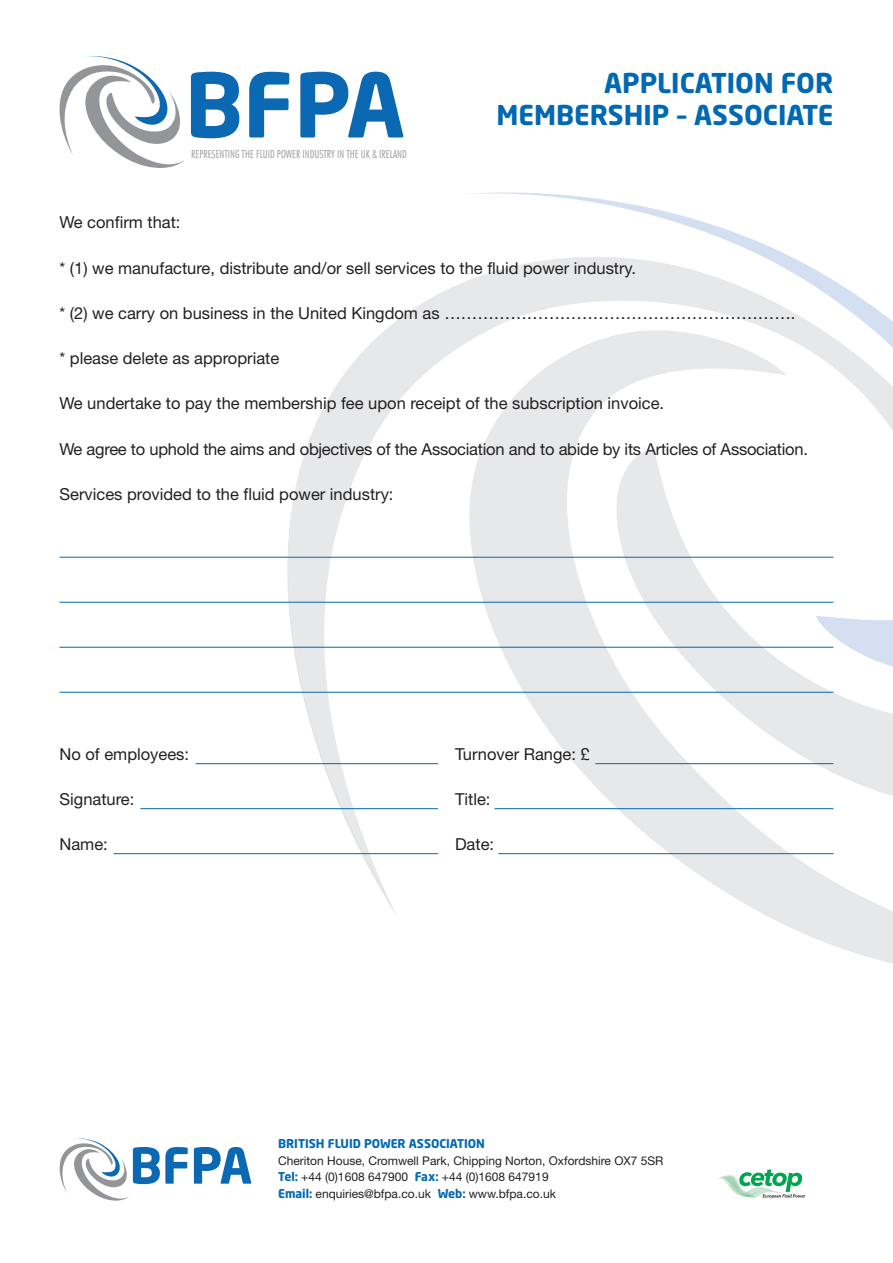
<style>
.page{position:relative;width:893px;height:1263px;background:#fff}
.page>*{position:absolute;margin:0;border:0;box-sizing:border-box;transform-origin:0 0}
.t1{font:700 27px/32.4px "Neo Sans";color:#0168b3;text-align:right}
.t2{font:16.5px "Helvetica Neue";color:#231f20}
.t3{font:12px/16.5px "Helvetica Neue";color:#231f20}
.t4{font:700 12px "Neo Sans";color:#0168b3}
.t5{font:300 condensed 11.25px "Futura BT";color:#939598}
.s1{font-family:"Neo Sans";font-weight:700;color:#0168b3}
</style>
<div class="page">
<svg style="left:469px;top:193px;width:285px;height:47px"></svg>
<svg style="left:287px;top:240px;width:606px;height:648px"></svg>
<svg style="left:468px;top:327px;width:425px;height:637px"></svg>
<svg style="left:616px;top:423px;width:277px;height:392px"></svg>
<hr style="left:60px;top:557px;width:773px;height:1px;background:#0168b3">
<hr style="left:60px;top:602px;width:773px;height:1px;background:#0168b3">
<hr style="left:60px;top:647px;width:773px;height:1px;background:#0168b3">
<hr style="left:60px;top:692px;width:773px;height:1px;background:#0168b3">
<hr style="left:196px;top:763px;width:242px;height:1px;background:#0168b3">
<hr style="left:140px;top:808px;width:298px;height:1px;background:#0168b3">
<hr style="left:114px;top:853px;width:324px;height:1px;background:#0168b3">
<hr style="left:595px;top:763px;width:238px;height:1px;background:#0168b3">
<hr style="left:495px;top:808px;width:338px;height:1px;background:#0168b3">
<hr style="left:498px;top:853px;width:335px;height:1px;background:#0168b3">
<svg style="left:60px;top:56px;width:124px;height:112px"></svg>
<svg style="left:191px;top:72px;width:48px;height:66px"></svg>
<svg style="left:249px;top:72px;width:40px;height:66px"></svg>
<svg style="left:300px;top:72px;width:103px;height:66px"></svg>
<div style="left:408px;top:428px;width:73px;height:7px;background:#fff"></div>
<svg style="left:60px;top:1138px;width:128px;height:62px"></svg>
<svg style="left:194px;top:1147px;width:57px;height:37px"></svg>
<svg style="left:718px;top:1169px;width:87px;height:29px"></svg>
<p class="t5" style="left:191px;top:149px;width:217px">REPRESENTING THE FLUID POWER INDUSTRY IN THE UK &amp; IRELAND</p>
<h1 class="t1" style="left:496px;top:69px;width:339px">APPLICATION FOR<br>MEMBERSHIP – ASSOCIATE</h1>
<p class="t2" style="left:60px;top:213px;width:123px">We confirm that:</p>
<p class="t2" style="left:60px;top:258px;width:578px">* (1) we manufacture, distribute and/or sell services to the fluid power industry.</p>
<p class="t2" style="left:60px;top:303px;width:737px">* (2) we carry on business in the United Kingdom as ……………………………………………………….</p>
<p class="t2" style="left:60px;top:348px;width:221px">* please delete as appropriate</p>
<p class="t2" style="left:60px;top:394px;width:606px">We undertake to pay the membership fee upon receipt of the subscription invoice.</p>
<p class="t2" style="left:60px;top:439px;width:750px">We agree to uphold the aims and objectives of the Association and to abide by its Articles of Association.</p>
<p class="t2" style="left:60px;top:484px;width:336px">Services provided to the fluid power industry:</p>
<p class="t2" style="left:60px;top:744px;width:131px">No of employees:</p>
<p class="t2" style="left:60px;top:789px;width:76px">Signature:</p>
<p class="t2" style="left:60px;top:834px;width:50px">Name:</p>
<p class="t2" style="left:455px;top:744px;width:136px">Turnover Range: £</p>
<p class="t2" style="left:455px;top:789px;width:37px">Title:</p>
<p class="t2" style="left:455px;top:834px;width:41px">Date:</p>
<p class="t4" style="left:278px;top:1139px;width:208px">BRITISH FLUID POWER ASSOCIATION</p>
<p class="t3" style="left:278px;top:1152px;width:387px">Cheriton House, Cromwell Park, Chipping Norton, Oxfordshire OX7 5SR<br><span class="s1">Tel:</span> +44 (0)1608 647900 <span class="s1">Fax:</span> +44 (0)1608 647919<br><span class="s1">Email:</span> enquiries@bfpa.co.uk <span class="s1">Web:</span> www.bfpa.co.uk</p>
</div>
